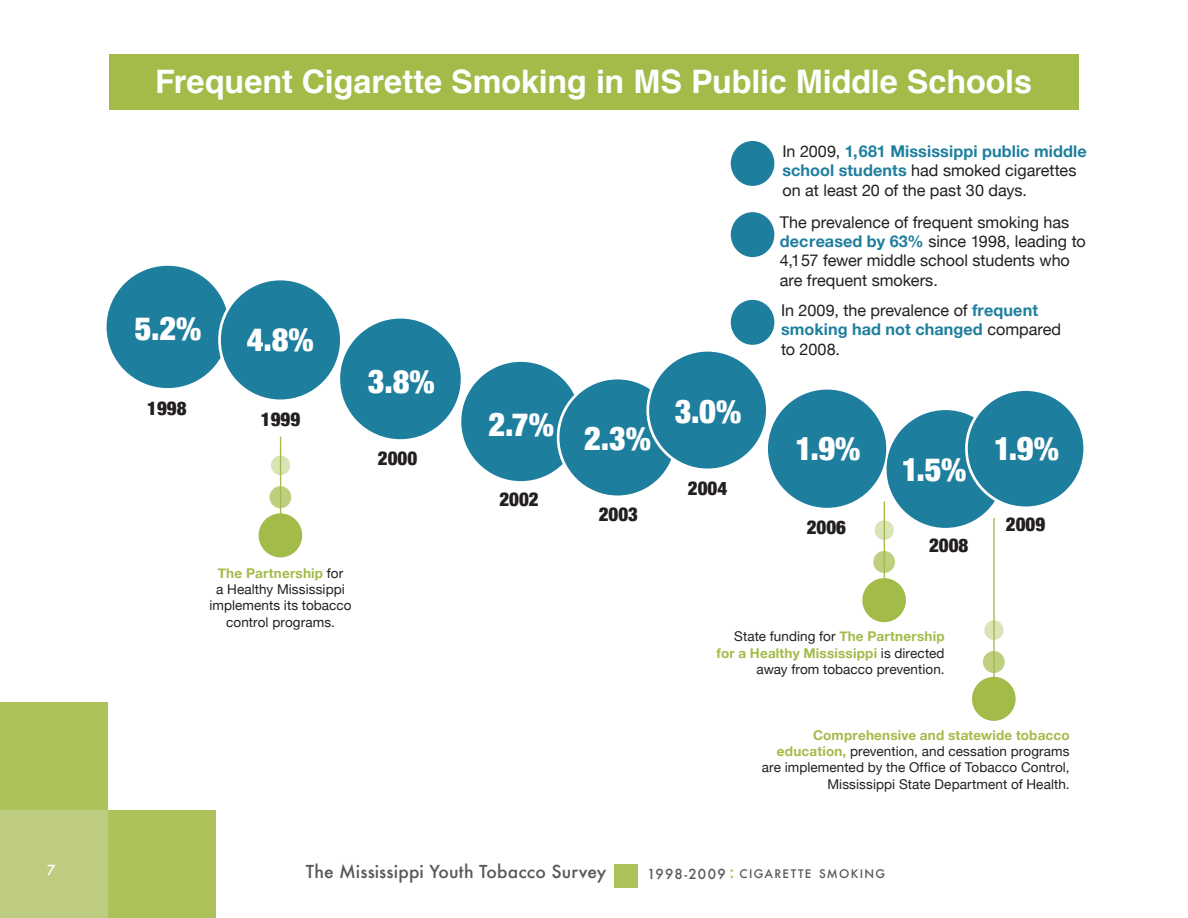
<style>
.page{position:relative;width:1188px;height:918px;background:#fff}
.page>*{position:absolute;margin:0;border:0;box-sizing:border-box;transform-origin:0 0}
.t1{font:700 32.4px "Helvetica";letter-spacing:-.005em;color:#fff}
.t2{font:900 condensed 32.4px "Helvetica Neue";color:#fff}
.t3{font:900 condensed 18.9px "Helvetica Neue";color:#231f20}
.t4{font:500 18px "Futura";color:#acc15a}
.t5{font:500 17.55px "Futura";letter-spacing:.005em;color:#57585a}
.t6{font:16.2px/19.5px "Helvetica Neue";color:#231f20}
.t7{font:500 13.65px "Futura";color:#fff}
.t8{font:13.5px/16.2px "Helvetica Neue";letter-spacing:.005em;color:#231f20;text-align:right}
.t9{font:500 13.5px "Futura";letter-spacing:.08em;color:#57585a}
.t10{font:500 11.55px "Futura";letter-spacing:.115em;color:#57585a}
.s1{font-weight:700;color:#a3bb49}
.s2{font-weight:700;color:#1e7e9e}
</style>
<div class="page">
<div style="left:0;top:702px;width:108px;height:108px;background:#acc15a"></div>
<div style="left:108px;top:810px;width:108px;height:108px;background:#acc15a"></div>
<div style="left:0;top:810px;width:108px;height:108px;background:#bdcc7e"></div>
<div style="left:614px;top:864px;width:24px;height:23px;background:#acc15a"></div>
<div style="left:109px;top:54px;width:970px;height:55px;background:#a3bb49"></div>
<div style="left:731px;top:141px;width:43px;height:45px;background:#1e7e9e;border-radius:50%"></div>
<hr style="left:280px;top:437px;width:1px;height:102px;background:#a3bb49">
<div style="left:259px;top:513px;width:43px;height:44px;background:#a3bb49;border-radius:50%"></div>
<svg style="left:269px;top:486px;width:22px;height:22px"></svg>
<svg style="left:271px;top:456px;width:19px;height:19px"></svg>
<hr style="left:884px;top:501px;width:1px;height:103px;background:#a3bb49">
<div style="left:862px;top:578px;width:44px;height:44px;background:#a3bb49;border-radius:50%"></div>
<svg style="left:873px;top:551px;width:22px;height:22px"></svg>
<svg style="left:875px;top:520px;width:19px;height:20px"></svg>
<hr style="left:993px;top:518px;width:2px;height:186px;background:#a3bb49">
<div style="left:972px;top:677px;width:44px;height:44px;background:#a3bb49;border-radius:50%"></div>
<svg style="left:983px;top:651px;width:22px;height:22px"></svg>
<svg style="left:984px;top:620px;width:20px;height:20px"></svg>
<div style="left:107px;top:266px;width:122px;height:122px;background:#1e7e9e;border-radius:50%"></div>
<div style="left:461px;top:362px;width:120px;height:119px;background:#1e7e9e;border-radius:50%"></div>
<div style="left:340px;top:319px;width:121px;height:120px;background:#1e7e9e;border-radius:50%"></div>
<div style="left:220px;top:279px;width:121px;height:122px;background:#1e7e9e;border-radius:50%"></div>
<div style="left:218px;top:278px;width:125px;height:124px;border:3px solid #fff;border-radius:50%"></div>
<div style="left:558px;top:378px;width:119px;height:119px;background:#1e7e9e;border-radius:50%"></div>
<div style="left:557px;top:377px;width:121px;height:121px;border:3px solid #fff;border-radius:50%"></div>
<div style="left:648px;top:350px;width:119px;height:120px;background:#1e7e9e;border-radius:50%"></div>
<div style="left:646px;top:349px;width:123px;height:122px;border:3px solid #fff;border-radius:50%"></div>
<div style="left:768px;top:390px;width:118px;height:118px;background:#1e7e9e;border-radius:50%"></div>
<div style="left:887px;top:410px;width:117px;height:118px;background:#1e7e9e;border-radius:50%"></div>
<div style="left:966px;top:390px;width:119px;height:118px;background:#1e7e9e;border-radius:50%"></div>
<div style="left:965px;top:388px;width:121px;height:121px;border:3px solid #fff;border-radius:50%"></div>
<div style="left:731px;top:300px;width:43px;height:45px;background:#1e7e9e;border-radius:50%"></div>
<div style="left:731px;top:212px;width:43px;height:45px;background:#1e7e9e;border-radius:50%"></div>
<h1 class="t1" style="left:155px;top:55px;width:878px">Frequent Cigarette Smoking in MS Public Middle Schools</h1>
<h1 class="t2" style="left:135px;top:308px;width:68px">5.2%</h1>
<h2 class="t3" style="left:147px;top:396px;width:41px">1998</h2>
<h1 class="t2" style="left:247px;top:320px;width:69px">4.8%</h1>
<h2 class="t3" style="left:261px;top:407px;width:41px">1999</h2>
<h1 class="t2" style="left:368px;top:362px;width:68px">3.8%</h1>
<h2 class="t3" style="left:378px;top:446px;width:41px">2000</h2>
<p class="t8" style="left:209px;top:565px;width:144px;text-align:center"><span class="s1">The Partnership</span> for<br>a Healthy Mississippi implements its tobacco control programs.</p>
<h1 class="t2" style="left:488px;top:405px;width:67px">2.7%</h1>
<h2 class="t3" style="left:499px;top:488px;width:41px">2002</h2>
<h1 class="t2" style="left:584px;top:418px;width:68px">2.3%</h1>
<h2 class="t3" style="left:599px;top:503px;width:41px">2003</h2>
<h1 class="t2" style="left:675px;top:391px;width:68px">3.0%</h1>
<h2 class="t3" style="left:688px;top:477px;width:41px">2004</h2>
<p class="t6" style="left:782px;top:141px;width:306px">In 2009, <span class="s2">1,681 Mississippi public middle school students</span> had smoked cigarettes on at least 20 of the past 30 days.</p>
<p class="t6" style="left:780px;top:212px;width:308px">The prevalence of frequent smoking has <span class="s2">decreased by 63%</span> since 1998, leading to 4,157 fewer middle school students who are frequent smokers.</p>
<p class="t6" style="left:781px;top:300px;width:282px">In 2009, the prevalence of <span class="s2">frequent smoking had not changed</span> compared to 2008.</p>
<h1 class="t2" style="left:796px;top:429px;width:66px">1.9%</h1>
<h2 class="t3" style="left:807px;top:515px;width:41px">2006</h2>
<h1 class="t2" style="left:902px;top:450px;width:66px">1.5%</h1>
<h2 class="t3" style="left:929px;top:534px;width:41px">2008</h2>
<h1 class="t2" style="left:994px;top:429px;width:66px">1.9%</h1>
<h2 class="t3" style="left:1006px;top:513px;width:41px">2009</h2>
<p class="t8" style="left:717px;top:628px;width:230px">State funding for <span class="s1">The Partnership for a Healthy Mississippi</span> is directed away from tobacco prevention.</p>
<p class="t8" style="left:762px;top:727px;width:309px"><span class="s1">Comprehensive and statewide tobacco education,</span> prevention, and cessation programs are implemented by the Office of Tobacco Control, Mississippi State Department of Health.</p>
<p class="t7" style="left:47px;top:860px;width:10px">7</p>
<p class="t5" style="left:306px;top:860px;width:302px">The Mississippi Youth Tobacco Survey</p>
<p class="t9" style="left:647px;top:865px;width:80px">1998-2009</p>
<p class="t4" style="left:729px;top:859px;width:7px">:</p>
<p class="t10" style="left:740px;top:866px;width:147px">CIGARETTE SMOKING</p>
</div>
